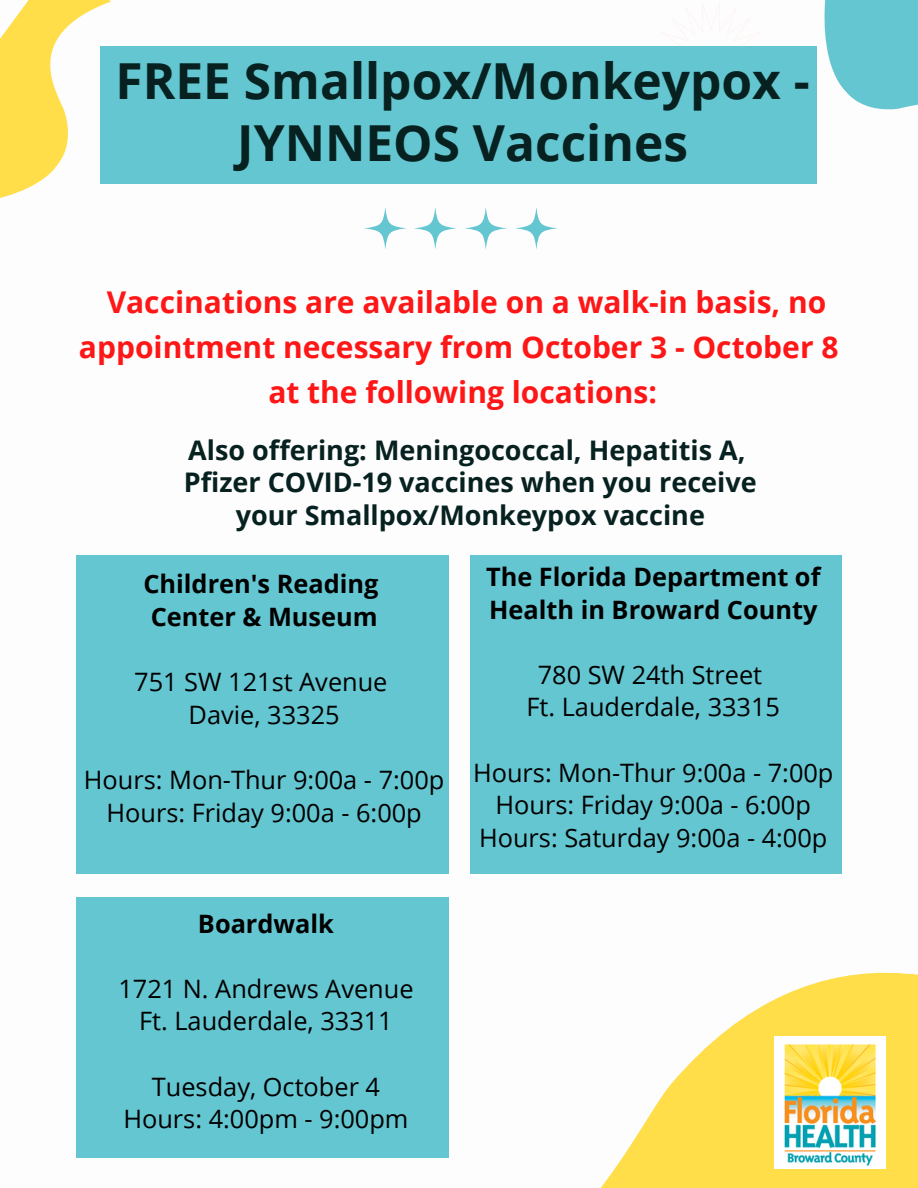
<style>
.page{position:relative;width:918px;height:1188px;background:#fff}
.page>*{position:absolute;margin:0;border:0;box-sizing:border-box;transform-origin:0 0}
.t1{font:700 49.65px/61.8px "Open Sans";color:#062120;text-align:center}
.t2{font:700 30px/45px "Open Sans";color:#ff1616;text-align:center}
.t3{font:700 27px/32.7px "Open Sans";color:#062120;text-align:center}
.t4{font:25.35px/32.7px "Open Sans";color:#000;text-align:center}
.t5{font:700 25.35px/32.7px "Open Sans";color:#000}
</style>
<div class="page">
<svg style="left:600px;top:972px;width:318px;height:216px;fill:#ffde4a"></svg>
<svg style="left:662px;top:3px;width:98px;height:42px"></svg>
<svg style="left:364px;top:207px;width:43px;height:43px"></svg>
<svg style="left:0;top:0;width:155px;height:198px"></svg>
<svg style="left:781px;top:0;width:137px;height:184px"></svg>
<div style="left:100px;top:46px;width:716px;height:137px;background:#64c6d1"></div>
<svg style="left:414px;top:207px;width:43px;height:43px"></svg>
<svg style="left:465px;top:207px;width:42px;height:43px"></svg>
<svg style="left:515px;top:207px;width:43px;height:43px"></svg>
<div style="left:471px;top:555px;width:371px;height:319px;background:#64c6d1"></div>
<div style="left:77px;top:555px;width:372px;height:319px;background:#64c6d1"></div>
<img style="left:775px;top:1036px;width:111px;height:133px">
<div style="left:77px;top:897px;width:372px;height:261px;background:#64c6d1"></div>
<h1 class="t1" style="left:115px;top:49px;width:696px">FREE Smallpox/Monkeypox -<br>JYNNEOS Vaccines</h1>
<p class="t2" style="left:79px;top:279px;width:761px">Vaccinations are available on a walk-in basis, no appointment necessary from October 3 - October 8 at the following locations:</p>
<p class="t3" style="left:184px;top:433px;width:574px">Also offering: Meningococcal, Hepatitis A,<br>Pfizer COVID-19 vaccines when you receive your Smallpox/Monkeypox vaccine</p>
<p class="t5" style="left:486px;top:560px;width:336px">The Florida Department of<br>Health in Broward County</p>
<p class="t4" style="left:526px;top:658px;width:255px">780 SW 24th Street<br>Ft. Lauderdale, 33315</p>
<p class="t5" style="left:143px;top:567px;width:236px">Children's Reading<br>Center &amp; Museum</p>
<p class="t4" style="left:134px;top:665px;width:255px">751 SW 121st Avenue<br>Davie, 33325</p>
<p class="t4" style="left:84px;top:763px;width:362px">Hours: Mon-Thur 9:00a - 7:00p<br>Hours: Friday 9:00a - 6:00p</p>
<p class="t5" style="left:198px;top:906px;width:137px">Boardwalk</p>
<p class="t4" style="left:118px;top:972px;width:297px">1721 N. Andrews Avenue<br>Ft. Lauderdale, 33311</p>
<p class="t4" style="left:123px;top:1070px;width:287px">Tuesday, October 4<br>Hours: 4:00pm - 9:00pm</p>
<p class="t4" style="left:473px;top:755px;width:362px">Hours: Mon-Thur 9:00a - 7:00p<br>Hours: Friday 9:00a - 6:00p<br>Hours: Saturday 9:00a - 4:00p</p>
</div>
